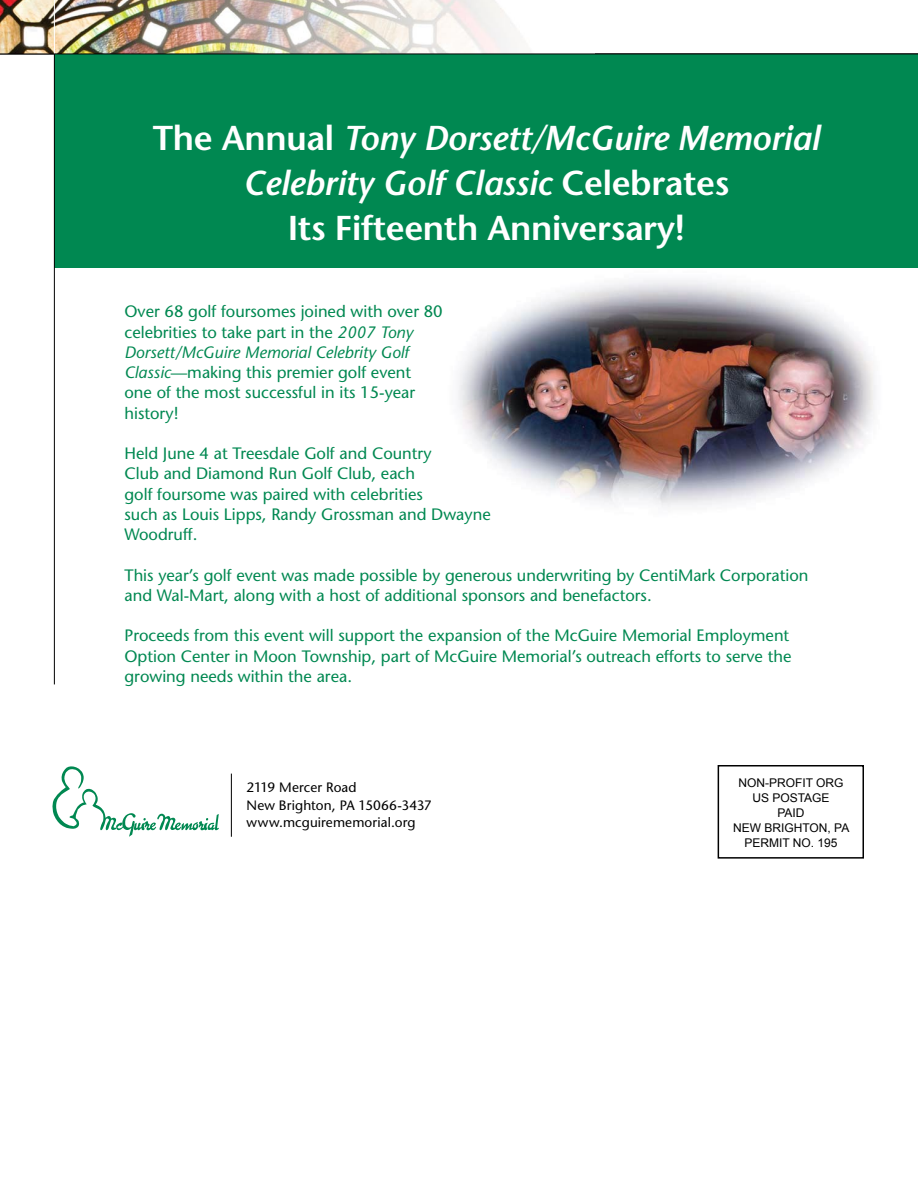
<style>
.page{position:relative;width:918px;height:1188px;background:#fff}
.page>*{position:absolute;margin:0;border:0;box-sizing:border-box;transform-origin:0 0}
.t1{font:italic 600 34.5px/45px "Stone Sans";letter-spacing:-.01em;color:#fff;text-align:center}
.t2{font:16.5px/20.2px "Stone Sans";color:#008851}
.t3{font:13.65px/17.5px "Stone Sans";letter-spacing:.01em;color:#000}
.t4{font:12px/15px "Arial";color:#000;text-align:center}
.s1{font-style:normal}
.s2{font-style:italic}
</style>
<div class="page">
<img style="left:0;top:0;width:594px;height:54px">
<img style="left:443px;top:267px;width:439px;height:240px">
<div style="left:54px;top:54px;width:864px;height:213px;background:#008851"></div>
<hr style="left:231px;top:774px;width:1px;height:63px;background:#000">
<div style="left:718px;top:765px;width:146px;height:94px;border:2px solid #000"></div>
<hr style="left:54px;top:0;width:1px;height:55px;background:#fff">
<svg style="left:52px;top:766px;width:167px;height:71px"></svg>
<hr style="left:54px;top:54px;width:1px;height:630px;background:#000">
<hr style="left:0;top:54px;width:918px;height:1px;background:#000">
<h1 class="t1" style="left:153px;top:116px;width:669px"><span class="s1">The Annual</span> Tony Dorsett/McGuire Memorial<br>Celebrity Golf Classic <span class="s1">Celebrates<br>Its Fifteenth Anniversary!</span></h1>
<p class="t2" style="left:124px;top:301px;width:320px">Over 68 golf foursomes joined with over 80 celebrities to take part in the <span class="s2">2007 Tony Dorsett/McGuire Memorial Celebrity Golf Classic</span>—making this premier golf event<br>one of the most successful in its 15-year history!</p>
<p class="t2" style="left:124px;top:443px;width:368px">Held June 4 at Treesdale Golf and Country<br>Club and Diamond Run Golf Club, each<br>golf foursome was paired with celebrities<br>such as Louis Lipps, Randy Grossman and Dwayne Woodruff.</p>
<p class="t2" style="left:124px;top:564px;width:685px">This year’s golf event was made possible by generous underwriting by CentiMark Corporation and Wal-Mart, along with a host of additional sponsors and benefactors.</p>
<p class="t2" style="left:124px;top:625px;width:668px">Proceeds from this event will support the expansion of the McGuire Memorial Employment<br>Option Center in Moon Township, part of McGuire Memorial’s outreach efforts to serve the growing needs within the area.</p>
<p class="t3" style="left:247px;top:779px;width:187px">2119 Mercer Road<br>New Brighton, PA 15066-3437 www.mcguirememorial.org</p>
<p class="t4" style="left:733px;top:775px;width:118px">NON-PROFIT ORG<br>US POSTAGE<br>PAID<br>NEW BRIGHTON, PA<br>PERMIT NO. 195</p>
</div>
